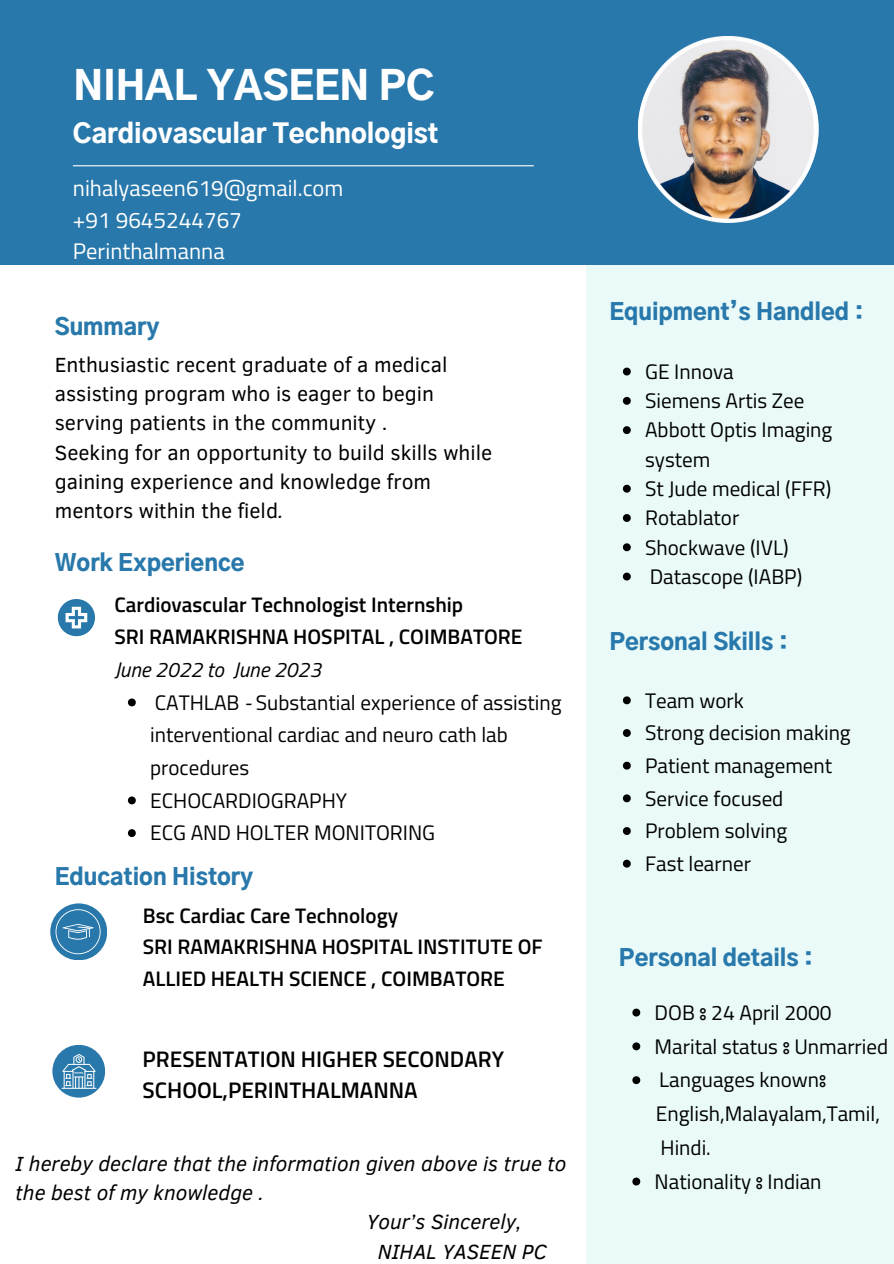
<style>
.page{position:relative;width:894px;height:1264px;background:#fff}
.page>*{position:absolute;margin:0;border:0;box-sizing:border-box;transform-origin:0 0}
.t1{font:900 39px "Gothic A1";color:#fff}
.t2{font:900 25.95px "Gothic A1";color:#fff}
.t3{font:900 22.5px "Gothic A1";color:#2878ab}
.t4{font:22.5px "Titillium Web";color:#fff}
.t5{font:600 22.5px/31.5px "Titillium Web";color:#000}
.t6{font:21px/32.7px "Titillium Web";color:#000}
.t7{font:21px/29.2px "Clear Sans";color:#000}
.t8{font:600 21px/31.5px "Titillium Web";color:#000}
.t9{font:italic 21px/29.2px "Clear Sans";color:#000}
.t10{font:italic 21px "Titillium Web";color:#000}
.s1{font-style:italic}
.s2{font-family:"Noto Sans Malayalam"}
</style>
<div class="page">
<div style="left:586px;top:0;width:307px;height:1263px;background:#e9faf9"></div>
<div style="left:0;top:0;width:893px;height:265px;background:#2878ab"></div>
<hr style="left:73px;top:165px;width:460px;height:1px;background:#fff">
<div style="left:52px;top:1044px;width:53px;height:53px;background:#2878ab;border-radius:50%"></div>
<svg style="left:58px;top:599px;width:37px;height:37px"></svg>
<div style="left:50px;top:903px;width:57px;height:57px;background:#2878ab;border-radius:50%"></div>
<svg style="left:56px;top:909px;width:45px;height:45px"></svg>
<svg style="left:62px;top:1054px;width:34px;height:34px"></svg>
<img style="left:638px;top:36px;width:179px;height:186px">
<svg style="left:128px;top:698px;width:8px;height:8px"></svg>
<svg style="left:128px;top:796px;width:8px;height:8px"></svg>
<svg style="left:128px;top:829px;width:8px;height:8px"></svg>
<svg style="left:622px;top:696px;width:8px;height:8px"></svg>
<svg style="left:622px;top:729px;width:8px;height:8px"></svg>
<svg style="left:622px;top:761px;width:8px;height:8px"></svg>
<svg style="left:622px;top:794px;width:8px;height:8px"></svg>
<svg style="left:622px;top:827px;width:8px;height:8px"></svg>
<svg style="left:622px;top:859px;width:8px;height:8px"></svg>
<svg style="left:632px;top:1008px;width:8px;height:8px"></svg>
<svg style="left:632px;top:1042px;width:8px;height:8px"></svg>
<svg style="left:632px;top:1076px;width:8px;height:8px"></svg>
<svg style="left:632px;top:1177px;width:8px;height:8px"></svg>
<svg style="left:622px;top:367px;width:8px;height:8px"></svg>
<svg style="left:622px;top:397px;width:8px;height:8px"></svg>
<svg style="left:622px;top:426px;width:8px;height:8px"></svg>
<svg style="left:622px;top:485px;width:8px;height:7px"></svg>
<svg style="left:622px;top:514px;width:8px;height:8px"></svg>
<svg style="left:622px;top:543px;width:8px;height:8px"></svg>
<svg style="left:622px;top:572px;width:8px;height:8px"></svg>
<p class="t1" style="left:74px;top:69px;width:362px">NIHAL YASEEN PC</p>
<p class="t2" style="left:73px;top:122px;width:367px">Cardiovascular Technologist</p>
<p class="t4" style="left:73px;top:170px;width:272px">nihalyaseen619@gmail.com</p>
<p class="t4" style="left:73px;top:202px;width:170px">+91 9645244767</p>
<p class="t4" style="left:73px;top:233px;width:153px">Perinthalmanna</p>
<p class="t3" style="left:55px;top:316px;width:106px">Summary</p>
<p class="t7" style="left:55px;top:349px;width:394px">Enthusiastic recent graduate of a medical assisting program who is eager to begin serving patients in the community .</p>
<p class="t7" style="left:55px;top:436px;width:439px">Seeking for an opportunity to build skills while gaining experience and knowledge from mentors within the field<span class="s1">.</span></p>
<p class="t3" style="left:55px;top:553px;width:191px">Work Experience</p>
<p class="t8" style="left:114px;top:588px;width:350px">Cardiovascular Technologist Internship</p>
<p class="t8" style="left:114px;top:621px;width:409px">SRI RAMAKRISHNA HOSPITAL , COIMBATORE</p>
<p class="t10" style="left:114px;top:653px;width:208px">June 2022 to June 2023</p>
<p class="t6" style="left:150px;top:685px;width:413px">CATHLAB <span class="s1">-</span> Substantial experience of assisting interventional cardiac and neuro cath lab procedures</p>
<p class="t6" style="left:150px;top:783px;width:198px">ECHOCARDIOGRAPHY</p>
<p class="t6" style="left:150px;top:816px;width:286px">ECG AND HOLTER MONITORING</p>
<p class="t3" style="left:55px;top:867px;width:200px">Education History</p>
<p class="t8" style="left:143px;top:899px;width:257px">Bsc Cardiac Care Technology</p>
<p class="t8" style="left:143px;top:930px;width:401px">SRI RAMAKRISHNA HOSPITAL INSTITUTE OF<br>ALLIED HEALTH SCIENCE , COIMBATORE</p>
<p class="t5" style="left:143px;top:1042px;width:363px">PRESENTATION HIGHER SECONDARY<br>SCHOOL,PERINTHALMANNA</p>
<p class="t9" style="left:16px;top:1147px;width:552px">I hereby declare that the information given above is true to the best of my knowledge .</p>
<p class="t9" style="left:367px;top:1206px;width:156px">Your’s Sincerely,</p>
<p class="t9" style="left:378px;top:1235px;width:170px">NIHAL YASEEN PC</p>
<p class="t3" style="left:609px;top:302px;width:255px">Equipment’s Handled :</p>
<p class="t6" style="left:645px;top:355px;width:90px">GE Innova</p>
<p class="t6" style="left:645px;top:384px;width:161px">Siemens Artis Zee</p>
<p class="t6" style="left:645px;top:415px;width:189px;line-height:29.2px">Abbott Optis Imaging system</p>
<p class="t6" style="left:645px;top:472px;width:188px">St Jude medical (FFR)</p>
<p class="t6" style="left:645px;top:501px;width:96px">Rotablator</p>
<p class="t6" style="left:645px;top:530px;width:145px">Shockwave (IVL)</p>
<p class="t6" style="left:649px;top:559px;width:154px">Datascope (IABP)</p>
<p class="t3" style="left:609px;top:632px;width:180px">Personal Skills :</p>
<p class="t6" style="left:645px;top:683px;width:100px">Team work</p>
<p class="t6" style="left:645px;top:716px;width:207px">Strong decision making</p>
<p class="t6" style="left:645px;top:748px;width:188px">Patient management</p>
<p class="t6" style="left:645px;top:781px;width:140px">Service focused</p>
<p class="t6" style="left:645px;top:814px;width:144px">Problem solving</p>
<p class="t6" style="left:645px;top:846px;width:107px">Fast learner</p>
<p class="t3" style="left:618px;top:948px;width:196px">Personal details :</p>
<p class="t6" style="left:654px;top:995px;width:178px">DOB <span class="s2">ഃ</span> 24 April 2000</p>
<p class="t6" style="left:654px;top:1029px;width:235px">Marital status <span class="s2">ഃ</span> Unmarried</p>
<p class="t6" style="left:659px;top:1063px;width:168px">Languages known<span class="s2">ഃ</span></p>
<p class="t6" style="left:655px;top:1097px;width:225px">English,Malayalam,Tamil,</p>
<p class="t6" style="left:660px;top:1130px;width:52px">Hindi.</p>
<p class="t6" style="left:654px;top:1164px;width:168px">Nationality <span class="s2">ഃ</span> Indian</p>
</div>
